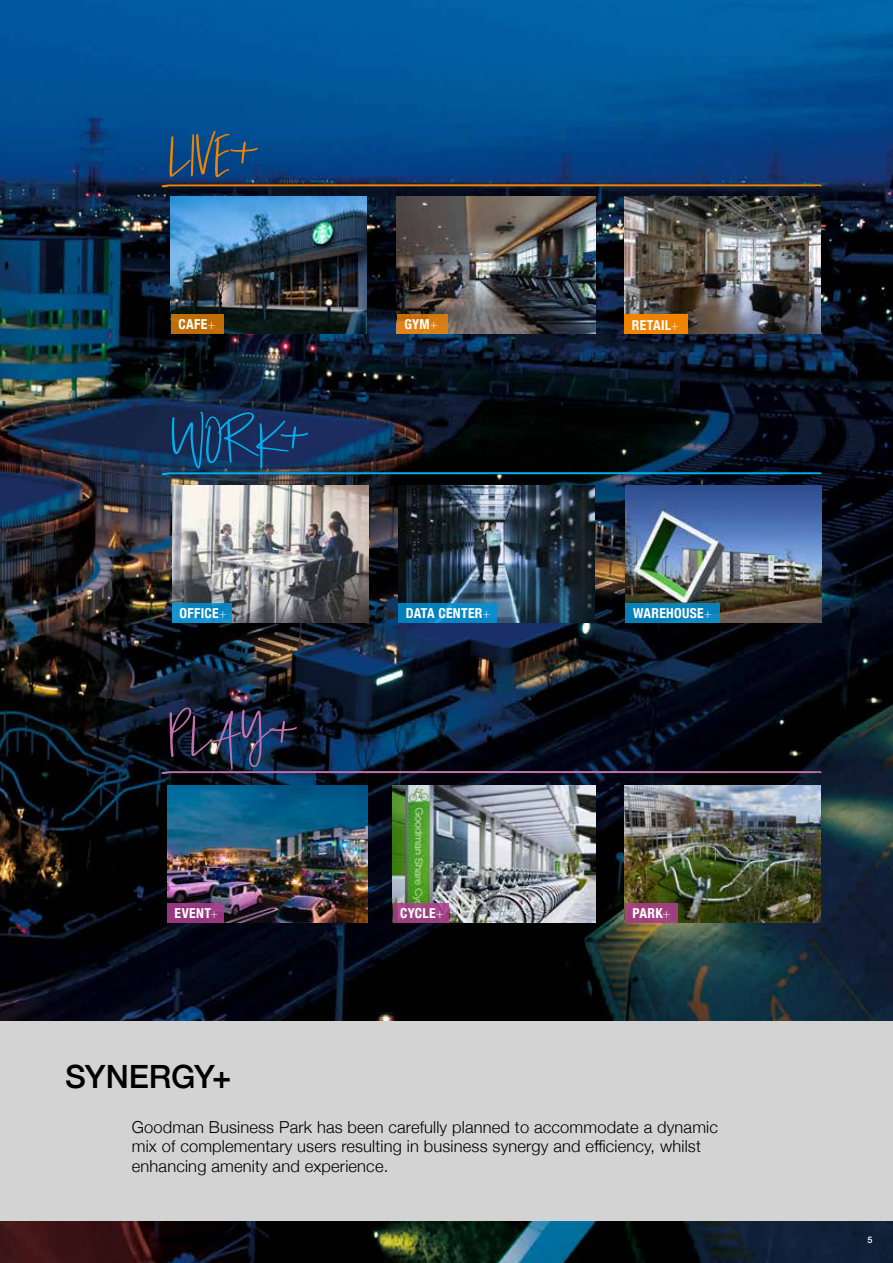
<style>
.page{position:relative;width:893px;height:1263px;background:#fff}
.page>*{position:absolute;margin:0;border:0;box-sizing:border-box;transform-origin:0 0}
.t1{font:62.25px "Ambition Script";color:#f08300}
.t2{font:62.25px "Ambition Script";color:#00b0ec}
.t3{font:62.25px "Ambition Script";color:#c072ac}
.t4{font:500 32.1px "Helvetica Neue";letter-spacing:-.005em;color:#000}
.t5{font:300 16.5px/19.5px "Helvetica Neue";letter-spacing:.01em;color:#000}
.t6{font:700 condensed 13.65px "Helvetica Neue";letter-spacing:.02em;color:#fff}
.t7{font:500 9px "Helvetica Neue";color:#fff}
.s1{font-weight:100;font-stretch:normal}
</style>
<div class="page">
<img style="left:0;top:0;width:893px;height:1263px">
<img style="left:625px;top:786px;width:196px;height:137px">
<img style="left:171px;top:196px;width:196px;height:137px">
<img style="left:393px;top:786px;width:202px;height:137px">
<img style="left:167px;top:786px;width:201px;height:137px">
<img style="left:397px;top:196px;width:198px;height:138px">
<img style="left:398px;top:485px;width:196px;height:138px">
<img style="left:624px;top:197px;width:196px;height:137px">
<img style="left:626px;top:485px;width:196px;height:138px">
<div style="left:398px;top:603px;width:99px;height:20px;background:#0786c5"></div>
<div style="left:171px;top:314px;width:52px;height:20px;background:#c16c06"></div>
<div style="left:624px;top:314px;width:63px;height:20px;background:#f08300"></div>
<div style="left:397px;top:314px;width:50px;height:20px;background:linear-gradient(to bottom,#ca7209,#e48518)"></div>
<div style="left:626px;top:603px;width:94px;height:20px;background:#0782ba"></div>
<svg style="left:393px;top:903px;width:55px;height:20px"></svg>
<div style="left:167px;top:903px;width:57px;height:20px;background:linear-gradient(to right,#95357d,#9b3a83)"></div>
<div style="left:625px;top:903px;width:52px;height:20px;background:#a0417e"></div>
<img style="left:172px;top:485px;width:196px;height:138px">
<div style="left:172px;top:603px;width:60px;height:20px;background:linear-gradient(to right,#138fca,#0a86c3)"></div>
<svg style="left:162px;top:184px;width:660px;height:3px"></svg>
<svg style="left:162px;top:472px;width:660px;height:3px"></svg>
<svg style="left:162px;top:771px;width:660px;height:3px"></svg>
<div style="left:0;top:1021px;width:893px;height:199px;background:#d3d3d4"></div>
<h1 class="t1" style="left:170px;top:111px;width:89px">LIVE+</h1>
<p class="t6" style="left:178px;top:313px;width:39px">CAFE<span class="s1">+</span></p>
<p class="t6" style="left:404px;top:313px;width:35px">GYM<span class="s1">+</span></p>
<p class="t6" style="left:632px;top:313px;width:49px">RETAIL<span class="s1">+</span></p>
<h1 class="t2" style="left:170px;top:396px;width:140px">WORK+</h1>
<p class="t6" style="left:180px;top:601px;width:49px">OFFICE<span class="s1">+</span></p>
<h1 class="t3" style="left:170px;top:690px;width:129px">PLAY+</h1>
<p class="t6" style="left:406px;top:602px;width:87px">DATA CENTER<span class="s1">+</span></p>
<p class="t6" style="left:633px;top:602px;width:80px">WAREHOUSE<span class="s1">+</span></p>
<p class="t6" style="left:175px;top:901px;width:45px">EVENT<span class="s1">+</span></p>
<p class="t6" style="left:400px;top:901px;width:45px">CYCLE<span class="s1">+</span></p>
<p class="t6" style="left:632px;top:901px;width:40px">PARK<span class="s1">+</span></p>
<h2 class="t4" style="left:65px;top:1051px;width:168px">SYNERGY+</h2>
<p class="t5" style="left:132px;top:1116px;width:588px">Goodman Business Park has been carefully planned to accommodate a dynamic mix of complementary users resulting in business synergy and efficiency, whilst enhancing amenity and experience.</p>
<p class="t7" style="left:867px;top:1232px;width:7px">5</p>
</div>
